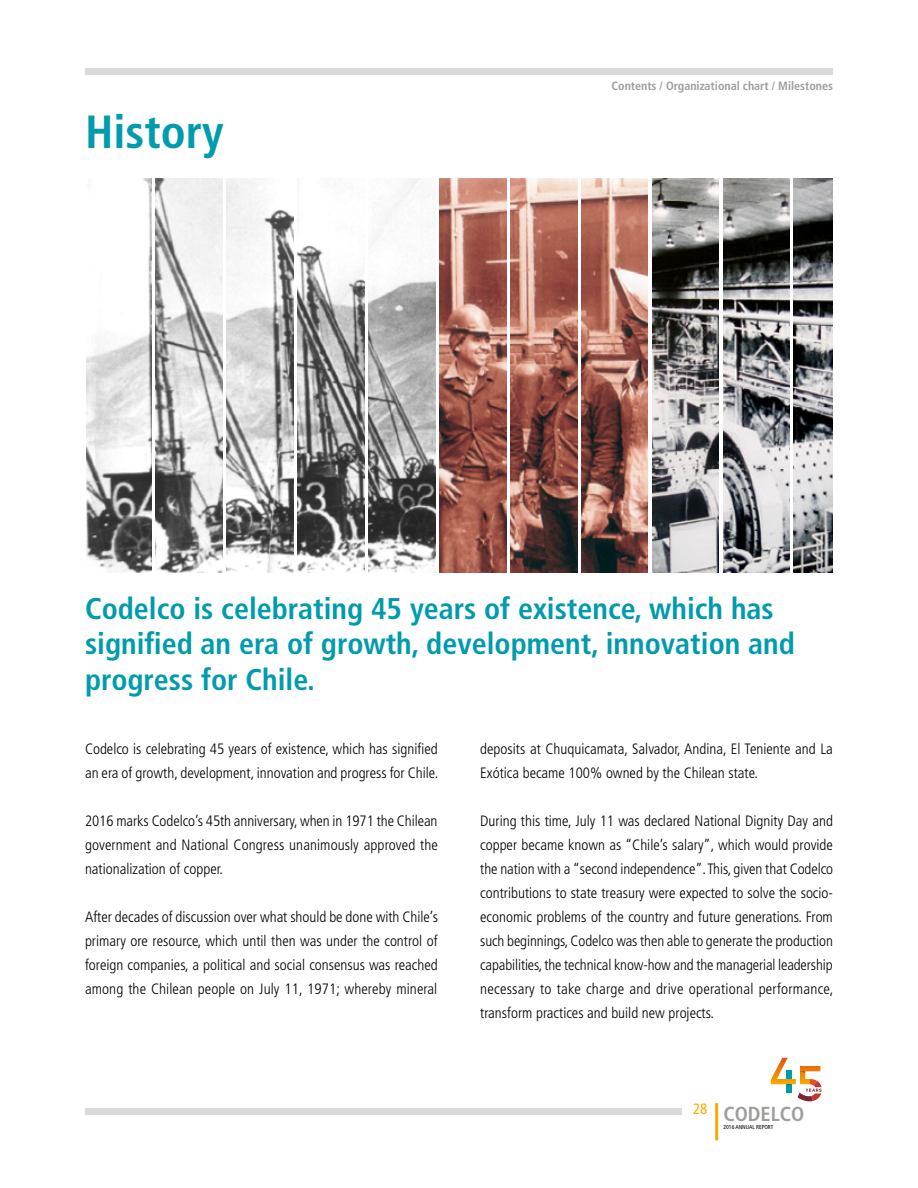
<style>
.page{position:relative;width:918px;height:1188px;background:#fff}
.page>*{position:absolute;margin:0;border:0;box-sizing:border-box;transform-origin:0 0}
.t1{font:700 condensed 46.5px "Frutiger LT Std";color:#009bad}
.t2{font:700 condensed 30px/35.2px "Frutiger LT Std";color:#009bad}
.t3{font:700 condensed 20.25px "Frutiger LT Std";color:#9d9d9c}
.t4{font:300 condensed 15px/24px "Frutiger LT Std";color:#000;text-align:justify}
.t5{font:condensed 15px "Frutiger LT Std";color:#f8aa00}
.t6{font:700 condensed 12px "Frutiger LT Std";color:#9d9d9c}
.t7{font:condensed 5.7px "Frutiger LT Std";color:#000}
</style>
<div class="page">
<hr style="left:715px;top:1103px;width:3px;height:37px;background:#f8aa00">
<div style="left:85px;top:1109px;width:597px;height:6px;background:#dadada"></div>
<div style="left:85px;top:68px;width:748px;height:6px;background:#dadada"></div>
<svg style="left:771px;top:1058px;width:51px;height:43px"></svg>
<img style="left:86px;top:179px;width:66px;height:394px">
<img style="left:298px;top:245px;width:66px;height:328px">
<img style="left:510px;top:179px;width:67px;height:394px">
<img style="left:723px;top:179px;width:67px;height:394px">
<img style="left:156px;top:179px;width:67px;height:394px">
<img style="left:369px;top:179px;width:66px;height:394px">
<img style="left:581px;top:179px;width:67px;height:394px">
<img style="left:794px;top:179px;width:39px;height:394px">
<img style="left:227px;top:179px;width:66px;height:394px">
<img style="left:440px;top:179px;width:66px;height:394px">
<img style="left:652px;top:179px;width:67px;height:394px">
<h1 class="t1" style="left:85px;top:104px;width:140px">History</h1>
<p class="t6" style="left:612px;top:79px;width:223px">Contents / Organizational chart / Milestones</p>
<h2 class="t2" style="left:85px;top:592px;width:711px">Codelco is celebrating 45 years of existence, which has signified an era of growth, development, innovation and progress for Chile.</h2>
<p class="t4" style="left:85px;top:737px;width:355px">Codelco is celebrating 45 years of existence, which has signified an era of growth, development, innovation and progress for Chile.</p>
<p class="t4" style="left:85px;top:809px;width:354px">2016 marks Codelco’s 45th anniversary, when in 1971 the Chilean government and National Congress unanimously approved the nationalization of copper.</p>
<p class="t4" style="left:85px;top:905px;width:354px">After decades of discussion over what should be done with Chile’s primary ore resource, which until then was under the control of foreign companies, a political and social consensus was reached among the Chilean people on July 11, 1971; whereby mineral</p>
<p class="t4" style="left:480px;top:737px;width:354px">deposits at Chuquicamata, Salvador, Andina, El Teniente and La<br>Exótica became 100% owned by the Chilean state.</p>
<p class="t4" style="left:480px;top:809px;width:355px">During this time, July 11 was declared National Dignity Day and copper became known as “Chile’s salary”, which would provide the nation with a “second independence”. This, given that Codelco contributions to state treasury were expected to solve the socio&shy;economic problems of the country and future generations. From such beginnings, Codelco was then able to generate the production capabilities, the technical know-how and the managerial leadership necessary to take charge and drive operational performance, transform practices and build new projects.</p>
<p class="t5" style="left:693px;top:1100px;width:16px">28</p>
<h3 class="t3" style="left:723px;top:1102px;width:82px">CODELCO</h3>
<p class="t7" style="left:723px;top:1124px;width:51px">2016 ANNUAL REPORT</p>
</div>
